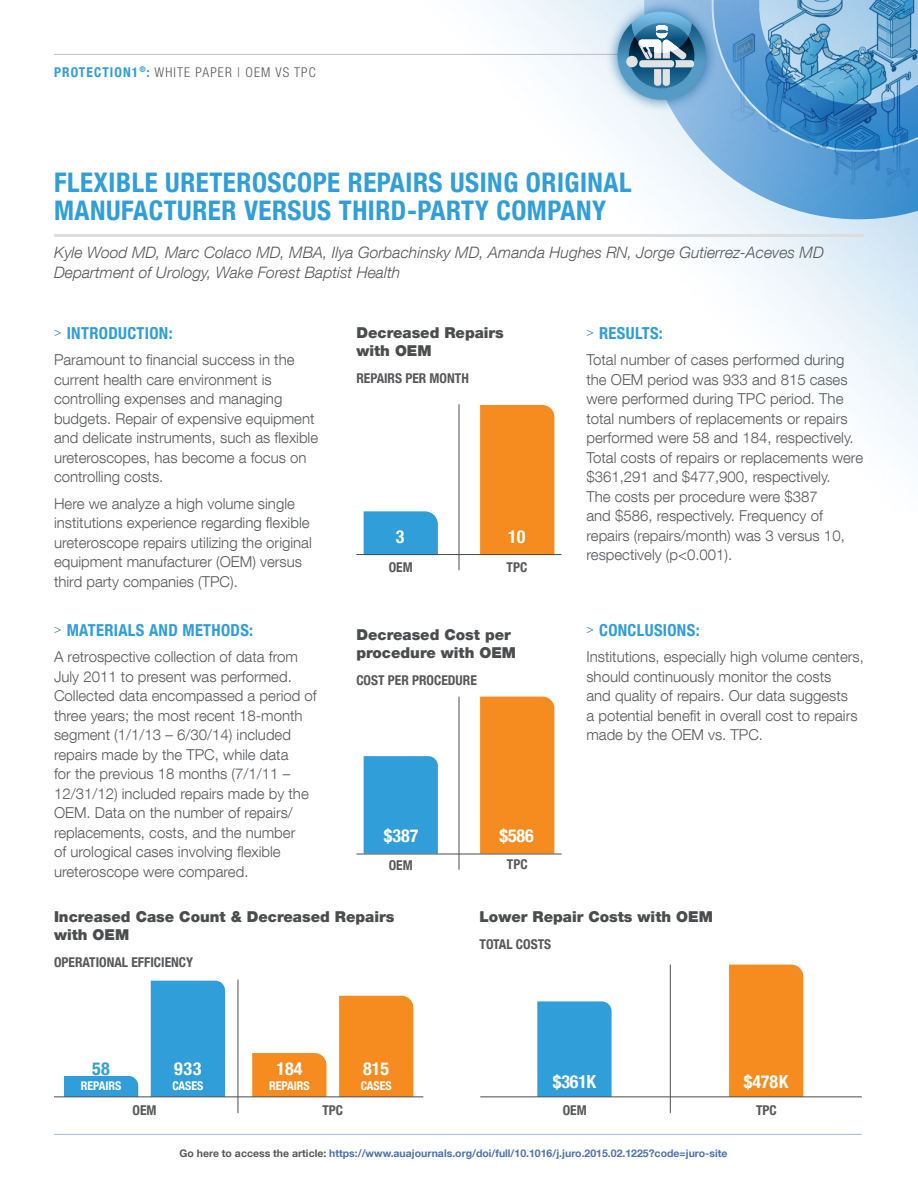
<style>
.page{position:relative;width:918px;height:1188px;background:#fff}
.page>*{position:absolute;margin:0;border:0;box-sizing:border-box;transform-origin:0 0}
.t1{font:700 condensed 27px/28.5px "KS Helvetica Neue";letter-spacing:.02em;color:#309ed8}
.Body{font:700 condensed 18px "KS Helvetica Neue";color:#fff}
.Body-2{font:700 condensed 18px "KS Helvetica Neue";color:#309ed8}
.Body-3{font:700 condensed 16.5px "KS Helvetica Neue";letter-spacing:.02em;color:#309ed8}
.Body-4{font:italic 300 15.75px/19.5px "KS Helvetica Neue";color:#57585a}
.Body-5{font:300 15px/19.5px "KS Helvetica Neue";color:#57585a}
.Body-6{font:900 15px/18px "KS Helvetica Neue";color:#4b4c4d}
.Body-7{font:700 condensed 13.5px "KS Helvetica Neue";color:#57585a}
.t2{font:300 condensed 13.5px "KS Helvetica Neue";letter-spacing:.08em;color:#57585a}
.Body-8{font:700 condensed 12px "KS Helvetica Neue";color:#fff}
.Body-9{font:700 10.5px "KS Helvetica Neue";color:#4d72ac}
.s1{font-weight:700;color:#309ed8}
.s2{color:#57585a}
</style>
<div class="page">
<svg style="left:639px;top:153px;width:279px;height:71px"></svg>
<hr style="left:54px;top:54px;width:578px;height:1px;background:#bcbdc0">
<div style="left:605px;top:0;width:113px;height:112px;background:#00599b;opacity:.75"></div>
<svg style="left:617px;top:0;width:301px;height:153px;background:#72a8d1"></svg>
<div style="left:537px;top:1001px;width:75px;height:95px;background:#309ed8"></div>
<div style="left:729px;top:965px;width:74px;height:131px;background:#f68c1f"></div>
<hr style="left:54px;top:234px;width:810px;height:3px;background:#dcdddf">
<hr style="left:54px;top:1134px;width:808px;height:1px;background:#a4b7d8">
<hr style="left:480px;top:1096px;width:382px;height:1px;background:#4b4c4d">
<div style="left:339px;top:996px;width:74px;height:100px;background:#f68c1f"></div>
<div style="left:252px;top:1053px;width:74px;height:43px;background:#f68c1f"></div>
<svg style="left:64px;top:1076px;width:74px;height:20px"></svg>
<div style="left:151px;top:981px;width:74px;height:115px;background:#309ed8"></div>
<hr style="left:54px;top:1096px;width:369px;height:1px;background:#4b4c4d">
<hr style="left:238px;top:980px;width:1px;height:133px;background:#4b4c4d">
<hr style="left:670px;top:965px;width:1px;height:148px;background:#4b4c4d">
<div style="left:480px;top:697px;width:74px;height:157px;background:#f68c1f"></div>
<div style="left:364px;top:756px;width:74px;height:98px;background:#309ed8"></div>
<hr style="left:356px;top:854px;width:206px;height:1px;background:#4b4c4d">
<hr style="left:459px;top:697px;width:1px;height:173px;background:#4b4c4d">
<div style="left:364px;top:511px;width:74px;height:43px;background:#309ed8"></div>
<div style="left:480px;top:405px;width:74px;height:149px;background:#f68c1f"></div>
<hr style="left:356px;top:554px;width:206px;height:1px;background:#4b4c4d">
<hr style="left:459px;top:404px;width:1px;height:166px;background:#4b4c4d">
<p class="t2" style="left:54px;top:64px;width:263px"><span class="s1">PROTECTION1</span><sup>®</sup><span class="s1">:</span> WHITE PAPER | OEM VS TPC</p>
<p class="t1" style="left:54px;top:168px;width:579px">FLEXIBLE URETEROSCOPE REPAIRS USING ORIGINAL<br>MANUFACTURER VERSUS THIRD-PARTY COMPANY</p>
<p class="Body-4" style="left:54px;top:243px;width:771px">Kyle Wood MD, Marc Colaco MD, MBA, Ilya Gorbachinsky MD, Amanda Hughes RN, Jorge Gutierrez-Aceves MD<br>Department of Urology, Wake Forest Baptist Health</p>
<p class="Body-3" style="left:54px;top:323px;width:120px"><sup>&gt;</sup> INTRODUCTION:</p>
<p class="Body-5" style="left:54px;top:350px;width:266px">Paramount to financial success in the current health care environment is controlling expenses and managing budgets. Repair of expensive equipment and delicate instruments, such as flexible ureteroscopes, has become a focus on controlling costs.</p>
<p class="Body-5" style="left:54px;top:493px;width:259px">Here we analyze a high volume single institutions experience regarding flexible ureteroscope repairs utilizing the original equipment manufacturer (OEM) versus third party companies (TPC).</p>
<p class="Body-3" style="left:54px;top:620px;width:201px"><sup>&gt;</sup> MATERIALS AND METHODS:</p>
<p class="Body-5" style="left:54px;top:647px;width:264px">A retrospective collection of data from July 2011 to present was performed.<br>Collected data encompassed a period of three years; the most recent 18-month segment (1/1/13 – 6/30/14) included repairs made by the TPC, while data<br>for the previous 18 months (7/1/11 – 12/31/12) included repairs made by the OEM. Data on the number of repairs/ replacements, costs, and the number<br>of urological cases involving flexible ureteroscope were compared.</p>
<p class="Body-6" style="left:356px;top:324px;width:149px">Decreased Repairs with OEM</p>
<p class="Body-7" style="left:356px;top:370px;width:114px">REPAIRS PER MONTH</p>
<p class="Body" style="left:396px;top:526px;width:10px">3</p>
<p class="Body" style="left:508px;top:526px;width:19px">10</p>
<p class="Body-7" style="left:389px;top:559px;width:25px">OEM</p>
<p class="Body-7" style="left:507px;top:559px;width:22px">TPC</p>
<p class="Body-6" style="left:356px;top:625px;width:161px">Decreased Cost per procedure with OEM</p>
<p class="Body-7" style="left:356px;top:672px;width:122px">COST PER PROCEDURE</p>
<p class="Body" style="left:384px;top:825px;width:36px">$387</p>
<p class="Body" style="left:499px;top:825px;width:36px">$586</p>
<p class="Body-7" style="left:389px;top:857px;width:25px">OEM</p>
<p class="Body-7" style="left:507px;top:856px;width:22px">TPC</p>
<p class="Body-3" style="left:586px;top:323px;width:78px"><sup>&gt;</sup> RESULTS:</p>
<p class="Body-5" style="left:586px;top:350px;width:278px">Total number of cases performed during the OEM period was 933 and 815 cases were performed during TPC period. The total numbers of replacements or repairs performed were 58 and 184, respectively.<br>Total costs of repairs or replacements were $361,291 and $477,900, respectively.<br>The costs per procedure were $387<br>and $586, respectively. Frequency of repairs (repairs/month) was 3 versus 10, respectively (p&lt;0.001).</p>
<p class="Body-3" style="left:586px;top:620px;width:115px"><sup>&gt;</sup> CONCLUSIONS:</p>
<p class="Body-5" style="left:586px;top:647px;width:279px">Institutions, especially high volume centers, should continuously monitor the costs<br>and quality of repairs. Our data suggests<br>a potential benefit in overall cost to repairs made by the OEM vs. TPC.</p>
<p class="Body-6" style="left:54px;top:908px;width:342px">Increased Case Count &amp; Decreased Repairs with OEM</p>
<p class="Body-7" style="left:54px;top:955px;width:141px">OPERATIONAL EFFICIENCY</p>
<p class="Body-2" style="left:92px;top:1057px;width:19px">58</p>
<p class="Body-8" style="left:81px;top:1078px;width:42px">REPAIRS</p>
<p class="Body" style="left:174px;top:1057px;width:29px">933</p>
<p class="Body-8" style="left:172px;top:1078px;width:33px">CASES</p>
<p class="Body" style="left:276px;top:1057px;width:27px">184</p>
<p class="Body-8" style="left:269px;top:1078px;width:42px">REPAIRS</p>
<p class="Body-7" style="left:133px;top:1102px;width:25px">OEM</p>
<p class="Body-7" style="left:322px;top:1102px;width:22px">TPC</p>
<p class="Body" style="left:363px;top:1057px;width:27px">815</p>
<p class="Body-8" style="left:361px;top:1078px;width:33px">CASES</p>
<p class="Body-6" style="left:480px;top:908px;width:235px">Lower Repair Costs with OEM</p>
<p class="Body-7" style="left:480px;top:937px;width:73px">TOTAL COSTS</p>
<p class="Body" style="left:553px;top:1071px;width:45px">$361K</p>
<p class="Body" style="left:744px;top:1071px;width:46px">$478K</p>
<p class="Body-7" style="left:563px;top:1102px;width:25px">OEM</p>
<p class="Body-7" style="left:756px;top:1102px;width:22px">TPC</p>
<p class="Body-9" style="left:180px;top:1146px;width:550px"><span class="s2">Go here to access the article:</span> https://www.auajournals.org/doi/full/10.1016/j.juro.2015.02.1225?code=juro-site</p>
</div>
